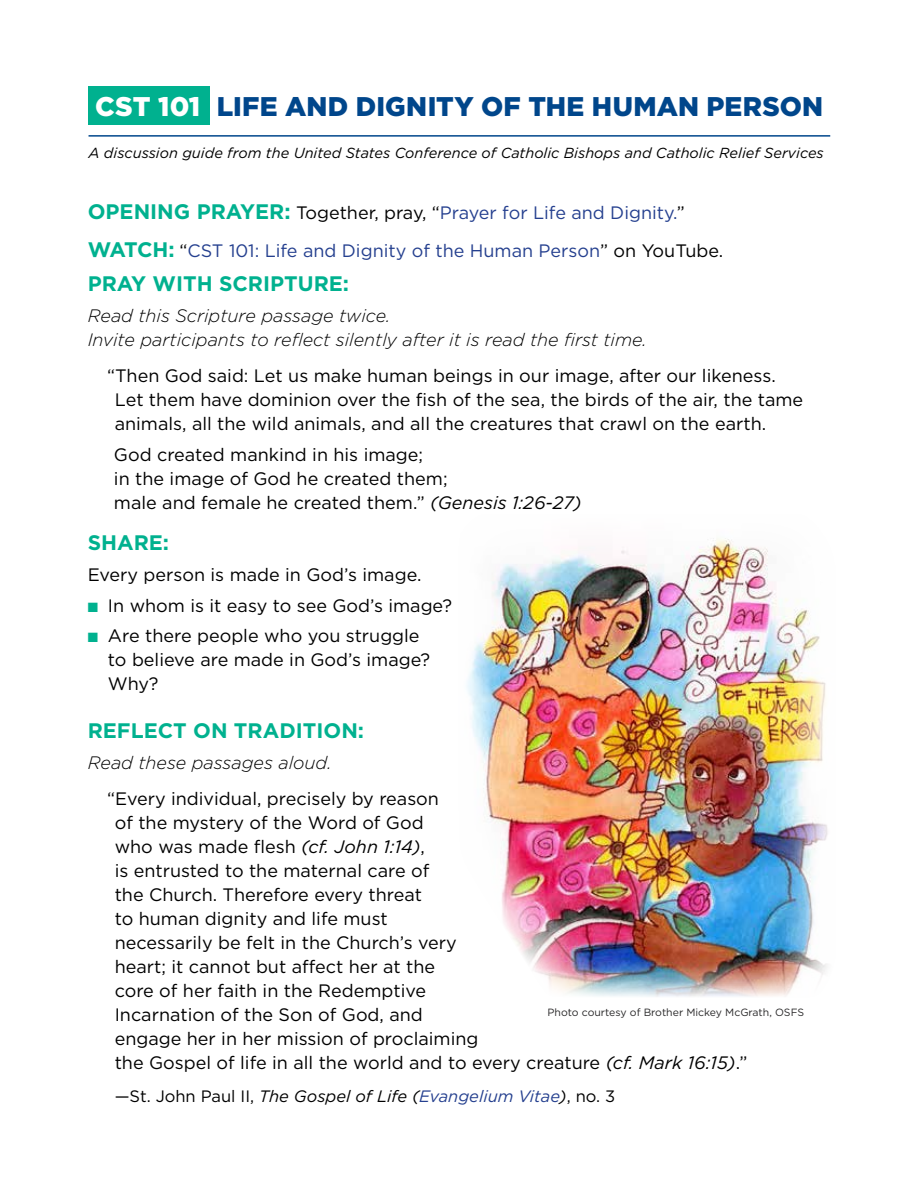
<style>
.page{position:relative;width:918px;height:1188px;background:#fff}
.page>*{position:absolute;margin:0;border:0;box-sizing:border-box;transform-origin:0 0}
.t1{font:900 27px "Gotham";letter-spacing:.005em;color:#00468b}
.t2{font:700 21px "Gotham";color:#00b18f}
.t3{font:18px/24px "Gotham";color:#000}
.t4{font:italic 300 18px/24px "Gotham";color:#000}
.t5{font:18px/37.5px "Gotham";color:#25408f}
.t6{font:16.5px "Gotham";color:#000}
.t7{font:italic 14.55px "Gotham";color:#000}
.t8{font:10.5px "Gotham";color:#292829}
.s1{color:#fff}
.s2{font-weight:700;font-size:21px;color:#00b18f}
.s3{color:#000}
.s4{font-style:italic}
.s5{color:#00b18f}
.s6{font-style:italic;color:#25408f}
</style>
<div class="page">
<div style="left:88px;top:86px;width:122px;height:39px;background:#00b18f"></div>
<img style="left:467px;top:538px;width:361px;height:459px">
<hr style="left:89px;top:135px;width:741px;height:2px;background:#00468b">
<h1 class="t1" style="left:95px;top:88px;width:729px"><span class="s1">CST 101</span> LIFE AND DIGNITY OF THE HUMAN PERSON</h1>
<p class="t7" style="left:89px;top:144px;width:737px">A discussion guide from the United States Conference of Catholic Bishops and Catholic Relief Services</p>
<p class="t5" style="left:88px;top:194px;width:637px"><span class="s2">OPENING PRAYER:</span> <span class="s3">Together, pray, “</span>Prayer for Life and Dignity.<span class="s3">”<br></span><span class="s2">WATCH:</span> <span class="s3">“</span>CST 101: Life and Dignity of the Human Person<span class="s3">” on YouTube.</span></p>
<p class="t2" style="left:88px;top:270px;width:263px">PRAY WITH SCRIPTURE:</p>
<p class="t4" style="left:88px;top:303px;width:560px">Read this Scripture passage twice.<br>Invite participants to reflect silently after it is read the first time.</p>
<p class="t3" style="left:115px;top:363px;width:690px;text-indent:-8px">“Then God said: Let us make human beings in our image, after our likeness.<br>Let them have dominion over the fish of the sea, the birds of the air, the tame animals, all the wild animals, and all the creatures that crawl on the earth.</p>
<p class="t3" style="left:114px;top:442px;width:469px">God created mankind in his image;<br>in the image of God he created them;<br>male and female he created them.” <span class="s4">(Genesis 1:26-27)</span></p>
<p class="t2" style="left:88px;top:529px;width:83px">SHARE:</p>
<p class="t3" style="left:88px;top:562px;width:335px">Every person is made in God’s image.</p>
<p class="t3" style="left:88px;top:593px;width:366px"><span class="s5">■</span> In whom is it easy to see God’s image?</p>
<p class="t3" style="left:108px;top:624px;width:324px;text-indent:-20px"><span class="s5">■</span> Are there people who you struggle to believe are made in God’s image?<br>Why?</p>
<p class="t2" style="left:88px;top:717px;width:278px">REFLECT ON TRADITION:</p>
<p class="t4" style="left:88px;top:750px;width:245px">Read these passages aloud.</p>
<p class="t3" style="left:115px;top:786px;width:634px;text-indent:-8px">“Every individual, precisely by reason<br>of the mystery of the Word of God<br>who was made flesh <span class="s4">(cf. John 1:14)</span>,<br>is entrusted to the maternal care of<br>the Church. Therefore every threat<br>to human dignity and life must<br>necessarily be felt in the Church’s very<br>heart; it cannot but affect her at the<br>core of her faith in the Redemptive<br>Incarnation of the Son of God, and<br>engage her in her mission of proclaiming<br>the Gospel of life in all the world and to every creature <span class="s4">(cf. Mark 16:15)</span>.”</p>
<p class="t6" style="left:115px;top:1086px;width:502px">—St. John Paul II, <span class="s4">The Gospel of Life (</span><span class="s6">Evangelium Vitae</span><span class="s4">)</span>, no. 3</p>
<p class="t8" style="left:548px;top:1006px;width:258px">Photo courtesy of Brother Mickey McGrath, OSFS</p>
</div>
